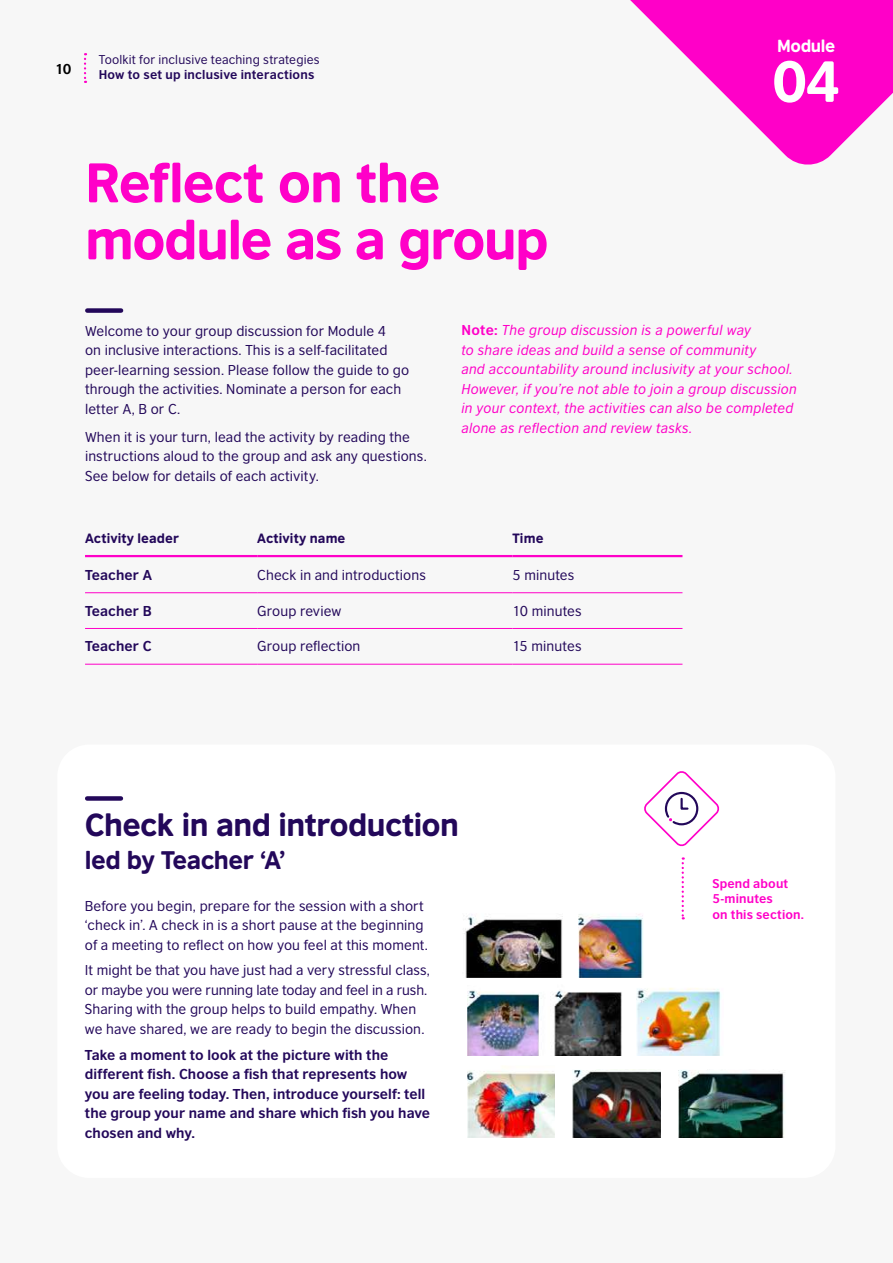
<style>
.page{position:relative;width:893px;height:1263px;background:#fff}
.page>*{position:absolute;margin:0;border:0;box-sizing:border-box;transform-origin:0 0}
.t1{font:54.6px "British Council Sans Headline";color:#fff}
.t2{font:52.5px/57px "British Council Sans Headline";letter-spacing:-.03em;color:#ff00c8}
.t3{font:30px "British Council Sans Headline";letter-spacing:-.02em;color:#23085a}
.t4{font:24px "British Council Sans Headline";letter-spacing:-.02em;color:#23085a}
.t5{font:16.5px "British Council Sans Headline";letter-spacing:-.03em;color:#fff}
.t6{font:13.5px/19.5px "British Council Sans";letter-spacing:.01em;color:#23085a}
.t7{font:italic 13.5px/19.5px "British Council Sans";letter-spacing:.02em;color:#ff00c8}
.t8{font:700 13.5px/19.5px "British Council Sans";letter-spacing:.005em;color:#23085a}
.t9{font:700 13.5px "British Council Sans";color:#000}
.t10{font:12.75px "British Council Sans Headline";letter-spacing:.01em;color:#23085a}
.t11{font:12px "British Council Sans";letter-spacing:.01em;color:#23085a}
.t12{font:700 12px/15.8px "British Council Sans";letter-spacing:.01em;color:#ff00c8}
.t13{font:700 12px "British Council Sans";letter-spacing:.015em;color:#23085a}
.s1{font-weight:700;font-style:normal}
</style>
<div class="page">
<svg style="left:630px;top:0;width:263px;height:165px;fill:#ff00c8"></svg>
<div style="left:87px;top:308px;width:34px;height:5px;background:#23085a"></div>
<hr style="left:85px;top:555px;width:172px;height:2px;background:#ff00c8">
<hr style="left:257px;top:555px;width:255px;height:2px;background:#ff00c8">
<hr style="left:512px;top:555px;width:170px;height:2px;background:#ff00c8">
<hr style="left:85px;top:592px;width:172px;height:1px;background:#ff00c8">
<hr style="left:257px;top:592px;width:255px;height:1px;background:#ff00c8">
<hr style="left:512px;top:592px;width:170px;height:1px;background:#ff00c8">
<hr style="left:85px;top:628px;width:172px;height:1px;background:#ff00c8">
<hr style="left:257px;top:628px;width:255px;height:1px;background:#ff00c8">
<hr style="left:512px;top:628px;width:170px;height:1px;background:#ff00c8">
<hr style="left:85px;top:664px;width:172px;height:1px;background:#ff00c8">
<hr style="left:257px;top:664px;width:255px;height:1px;background:#ff00c8">
<hr style="left:512px;top:664px;width:170px;height:1px;background:#ff00c8">
<div style="left:87px;top:796px;width:34px;height:5px;background:#23085a"></div>
<svg style="left:644px;top:771px;width:76px;height:76px"></svg>
<img style="left:467px;top:1066px;width:87px;height:72px">
<img style="left:573px;top:1069px;width:87px;height:69px">
<img style="left:678px;top:1070px;width:107px;height:68px">
<img style="left:464px;top:857px;width:257px;height:199px">
<svg style="left:84px;top:53px;width:2px;height:30px"></svg>
<p class="t9" style="left:55px;top:57px;width:18px">10</p>
<p class="t11" style="left:99px;top:50px;width:222px">Toolkit for inclusive teaching strategies</p>
<p class="t13" style="left:99px;top:64px;width:217px">How to set up inclusive interactions</p>
<p class="t5" style="left:777px;top:33px;width:59px">Module</p>
<h1 class="t1" style="left:772px;top:39px;width:70px">04</h1>
<h2 class="t2" style="left:85px;top:152px;width:465px">Reflect on the module as a group</h2>
<p class="t6" style="left:85px;top:320px;width:326px">Welcome to your group discussion for Module 4<br>on inclusive interactions. This is a self-facilitated peer-learning session. Please follow the guide to go through the activities. Nominate a person for each letter A, B or C.</p>
<p class="t6" style="left:85px;top:426px;width:343px">When it is your turn, lead the activity by reading the instructions aloud to the group and ask any questions.<br>See below for details of each activity.</p>
<p class="t7" style="left:461px;top:319px;width:337px"><span class="s1">Note:</span> The group discussion is a powerful way<br>to share ideas and build a sense of community<br>and accountability around inclusivity at your school.<br>However, if you’re not able to join a group discussion in your context, the activities can also be completed alone as reflection and review tasks.</p>
<p class="t10" style="left:85px;top:529px;width:96px">Activity leader</p>
<p class="t10" style="left:257px;top:529px;width:90px">Activity name</p>
<p class="t10" style="left:512px;top:529px;width:33px">Time</p>
<p class="t8" style="left:85px;top:564px;width:69px">Teacher A</p>
<p class="t6" style="left:257px;top:564px;width:170px">Check in and introductions</p>
<p class="t6" style="left:512px;top:564px;width:63px">5 minutes</p>
<p class="t8" style="left:85px;top:599px;width:68px">Teacher B</p>
<p class="t6" style="left:257px;top:600px;width:86px">Group review</p>
<p class="t6" style="left:512px;top:600px;width:71px">10 minutes</p>
<p class="t8" style="left:85px;top:635px;width:68px">Teacher C</p>
<p class="t6" style="left:257px;top:635px;width:105px">Group reflection</p>
<p class="t6" style="left:512px;top:635px;width:71px">15 minutes</p>
<h3 class="t3" style="left:85px;top:801px;width:376px">Check in and introduction</h3>
<h3 class="t4" style="left:85px;top:841px;width:202px">led by Teacher ‘A’</h3>
<p class="t6" style="left:85px;top:895px;width:345px">Before you begin, prepare for the session with a short ‘check in’. A check in is a short pause at the beginning of a meeting to reflect on how you feel at this moment.</p>
<p class="t6" style="left:85px;top:959px;width:346px">It might be that you have just had a very stressful class, or maybe you were running late today and feel in a rush.<br>Sharing with the group helps to build empathy. When we have shared, we are ready to begin the discussion.</p>
<p class="t8" style="left:85px;top:1043px;width:347px">Take a moment to look at the picture with the different fish. Choose a fish that represents how you are feeling today. Then, introduce yourself: tell the group your name and share which fish you have chosen and why.</p>
<p class="t12" style="left:712px;top:874px;width:93px">Spend about<br>5-minutes<br>on this section.</p>
</div>
